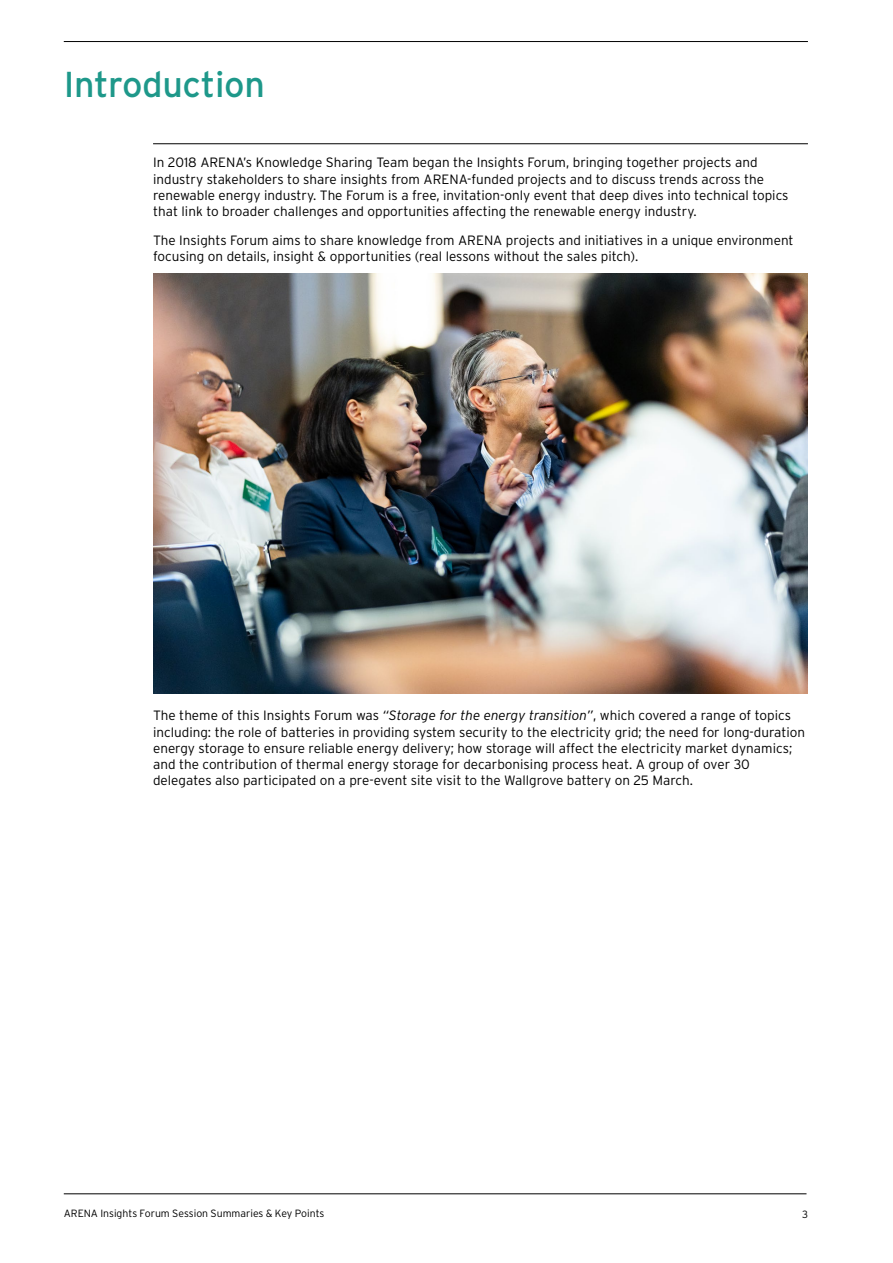
<style>
.page{position:relative;width:893px;height:1263px;background:#fff}
.page>*{position:absolute;margin:0;border:0;box-sizing:border-box;transform-origin:0 0}
.t1{font:36px "Interstate";letter-spacing:-.01em;color:#1e988a}
.t2{font:300 13.5px/16.2px "Interstate";color:#000}
.t3{font:300 10.5px "Interstate";color:#000}
.s1{font-style:italic}
</style>
<div class="page">
<hr style="left:64px;top:1193px;width:742px;height:1px;background:#000">
<hr style="left:153px;top:143px;width:655px;height:1px;background:#000">
<hr style="left:64px;top:41px;width:744px;height:1px;background:#000">
<img style="left:153px;top:273px;width:655px;height:421px">
<h1 class="t1" style="left:64px;top:64px;width:203px">Introduction</h1>
<p class="t2" style="left:153px;top:154px;width:637px">In 2018 ARENA’s Knowledge Sharing Team began the Insights Forum, bringing together projects and industry stakeholders to share insights from ARENA-funded projects and to discuss trends across the renewable energy industry. The Forum is a free, invitation-only event that deep dives into technical topics that link to broader challenges and opportunities affecting the renewable energy industry.</p>
<p class="t2" style="left:153px;top:232px;width:642px">The Insights Forum aims to share knowledge from ARENA projects and initiatives in a unique environment focusing on details, insight &amp; opportunities (real lessons without the sales pitch).</p>
<p class="t2" style="left:153px;top:707px;width:653px">The theme of this Insights Forum was <span class="s1">“Storage for the energy transition”</span>, which covered a range of topics including: the role of batteries in providing system security to the electricity grid; the need for long-duration energy storage to ensure reliable energy delivery; how storage will affect the electricity market dynamics; and the contribution of thermal energy storage for decarbonising process heat. A group of over 30 delegates also participated on a pre-event site visit to the Wallgrove battery on 25 March.</p>
<p class="t3" style="left:64px;top:1207px;width:262px">ARENA Insights Forum Session Summaries &amp; Key Points</p>
<p class="t3" style="left:802px;top:1208px;width:7px">3</p>
</div>
